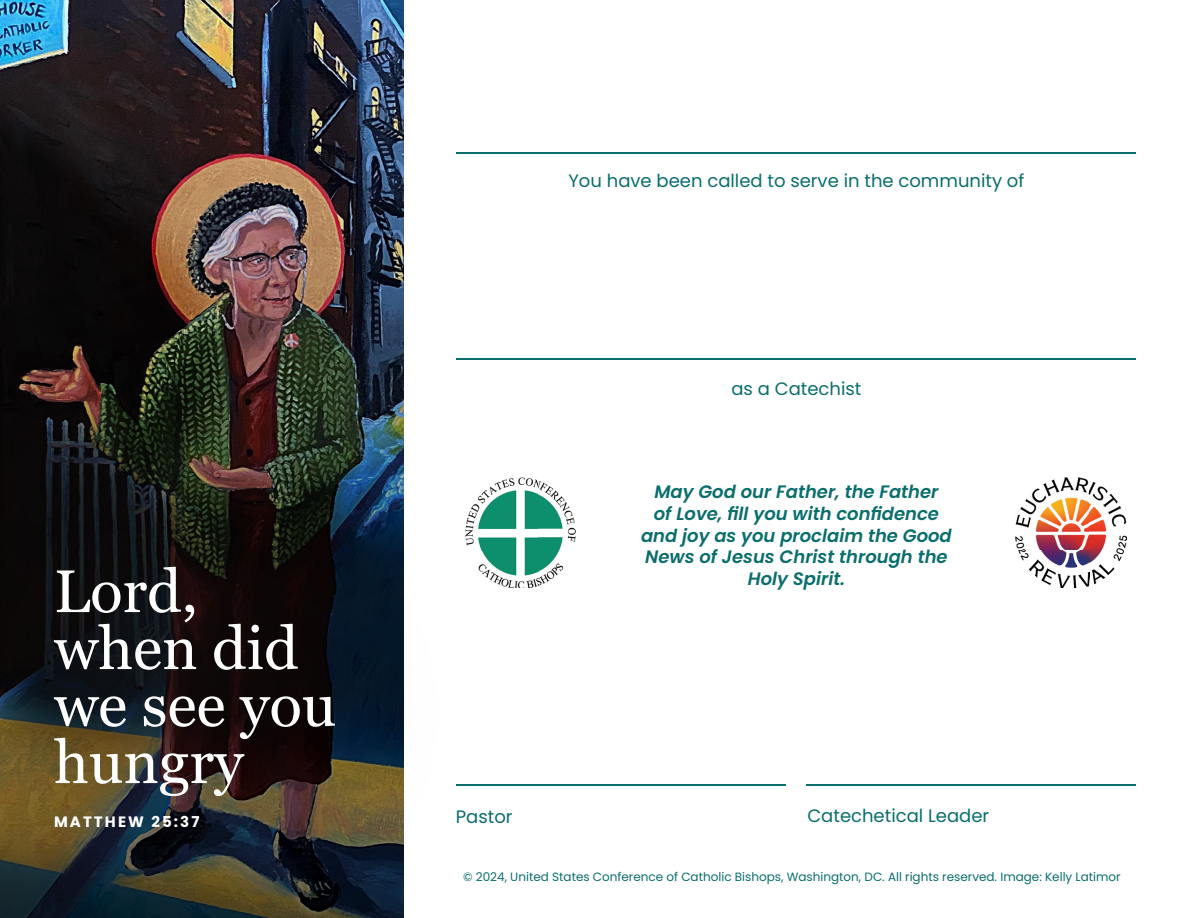
<style>
.page{position:relative;width:1188px;height:918px;background:#fff}
.page>*{position:absolute;margin:0;border:0;box-sizing:border-box;transform-origin:0 0}
.t1{font:60px/57px "Georgia";color:#fff}
.t2{font:italic 600 18px/21.6px "Poppins";color:#0a6e6d;text-align:center}
.t3{font:18px "Poppins";color:#0a6e6d}
.t4{font:700 15px "Poppins";letter-spacing:.14em;color:#fff}
.t5{font:12px "Poppins";color:#0a6e6d}
</style>
<div class="page">
<img style="left:0;top:0;width:404px;height:918px">
<svg style="left:0;top:463px;width:404px;height:443px;background:#21201e"></svg>
<hr style="left:456px;top:152px;width:680px;height:2px;background:#0a6e6d">
<hr style="left:456px;top:358px;width:680px;height:2px;background:#0a6e6d">
<hr style="left:456px;top:785px;width:329px;height:1px;background:#0a6e6d">
<hr style="left:806px;top:785px;width:330px;height:1px;background:#0a6e6d">
<img style="left:465px;top:477px;width:111px;height:111px">
<img style="left:1016px;top:477px;width:110px;height:111px">
<p class="t1" style="left:54px;top:560px;width:284px">Lord, when did we see you hungry</p>
<p class="t4" style="left:54px;top:813px;width:147px">MATTHEW 25:37</p>
<p class="t3" style="left:568px;top:171px;width:457px">You have been called to serve in the community of</p>
<p class="t3" style="left:731px;top:378px;width:131px">as a Catechist</p>
<p class="t2" style="left:641px;top:481px;width:312px">May God our Father, the Father<br>of Love, fill you with confidence and joy as you proclaim the Good<br>News of Jesus Christ through the<br>Holy Spirit.</p>
<p class="t3" style="left:456px;top:806px;width:58px">Pastor</p>
<p class="t3" style="left:807px;top:805px;width:183px">Catechetical Leader</p>
<p class="t5" style="left:463px;top:870px;width:659px">© 2024, United States Conference of Catholic Bishops, Washington, DC. All rights reserved. Image: Kelly Latimor</p>
</div>
